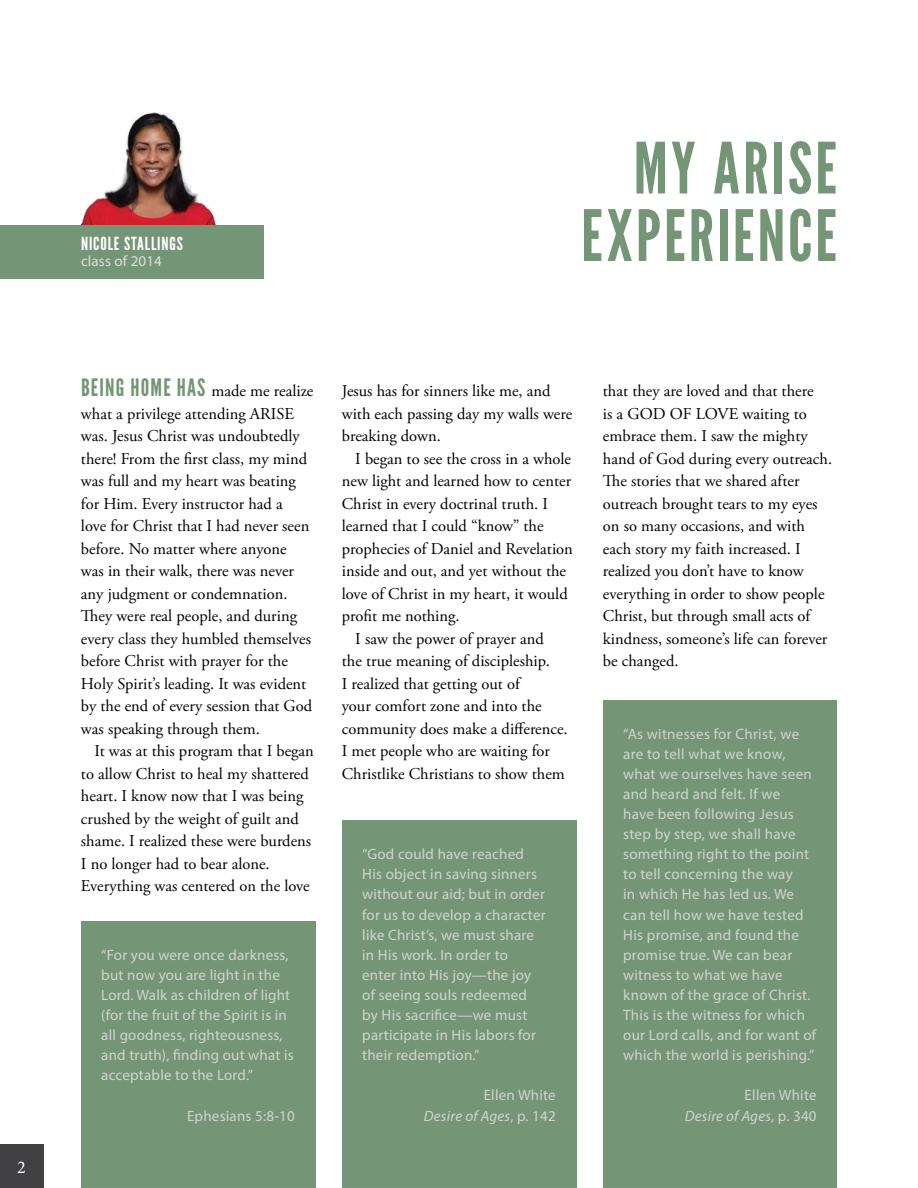
<style>
.page{position:relative;width:918px;height:1188px;background:#fff}
.page>*{position:absolute;margin:0;border:0;box-sizing:border-box;transform-origin:0 0}
.t1{font:70.5px "League Gothic";letter-spacing:.045em;color:#759577}
.t2{font:18px "League Gothic";letter-spacing:.05em;color:#fff}
.t3{font:18px "Minion Pro";color:#fff}
.t4{font:16.5px/22.5px "Adobe Garamond Pro";color:#000}
.t5{font:15px/20.1px "Myriad Pro";letter-spacing:.015em;color:#ccd6cb}
.t6{font:15px "Myriad Pro";letter-spacing:.01em;color:#dae1d9}
.s1{font-family:"League Gothic";font-size:24px;color:#759577}
.s2{font-style:italic}
</style>
<div class="page">
<div style="left:0;top:1145px;width:43px;height:43px;background:#414042"></div>
<div style="left:81px;top:921px;width:234px;height:267px;background:#759577"></div>
<div style="left:342px;top:821px;width:234px;height:367px;background:#759577"></div>
<div style="left:603px;top:700px;width:234px;height:488px;background:#759577"></div>
<img style="left:81px;top:113px;width:135px;height:112px">
<div style="left:0;top:225px;width:264px;height:54px;background:#759577"></div>
<p class="t3" style="left:17px;top:1155px;width:10px">2</p>
<p class="t2" style="left:81px;top:233px;width:104px">NICOLE STALLINGS</p>
<p class="t6" style="left:81px;top:252px;width:82px">class of 2014</p>
<h1 class="t1" style="left:634px;top:126px;width:205px">MY ARISE</h1>
<h1 class="t1" style="left:581px;top:194px;width:257px">EXPERIENCE</h1>
<p class="t4" style="left:81px;top:380px;width:234px"><span class="s1">BEING HOME HAS</span> made me realize what a privilege attending ARISE was. Jesus Christ was undoubtedly there! From the first class, my mind was full and my heart was beating for Him. Every instructor had a<br>love for Christ that I had never seen before. No matter where anyone was in their walk, there was never any judgment or condemnation.<br>They were real people, and during every class they humbled themselves before Christ with prayer for the<br>Holy Spirit’s leading. It was evident by the end of every session that God was speaking through them.</p>
<p class="t4" style="left:81px;top:740px;width:234px;text-indent:13px">It was at this program that I began to allow Christ to heal my shattered heart. I know now that I was being crushed by the weight of guilt and shame. I realized these were burdens I no longer had to bear alone.<br>Everything was centered on the love</p>
<p class="t5" style="left:101px;top:944px;width:194px">“For you were once darkness, but now you are light in the<br>Lord. Walk as children of light (for the fruit of the Spirit is in all goodness, righteousness, and truth), finding out what is acceptable to the Lord.”</p>
<p class="t5" style="left:187px;top:1105px;width:109px">Ephesians 5:8-10</p>
<p class="t4" style="left:342px;top:380px;width:232px">Jesus has for sinners like me, and with each passing day my walls were breaking down.</p>
<p class="t4" style="left:355px;top:448px;width:217px">I began to see the cross in a whole</p>
<p class="t4" style="left:342px;top:470px;width:231px">new light and learned how to center</p>
<p class="t4" style="left:342px;top:493px;width:208px">Christ in every doctrinal truth. I</p>
<p class="t4" style="left:342px;top:515px;width:203px">learned that I could “know” the</p>
<p class="t4" style="left:342px;top:538px;width:233px">prophecies of Daniel and Revelation</p>
<p class="t4" style="left:342px;top:560px;width:226px">inside and out, and yet without the</p>
<p class="t4" style="left:342px;top:583px;width:227px">love of Christ in my heart, it would</p>
<p class="t4" style="left:342px;top:605px;width:119px">profit me nothing.</p>
<p class="t4" style="left:355px;top:628px;width:190px">I saw the power of prayer and</p>
<p class="t4" style="left:342px;top:650px;width:210px">the true meaning of discipleship.</p>
<p class="t4" style="left:342px;top:673px;width:181px">I realized that getting out of</p>
<p class="t4" style="left:342px;top:695px;width:201px">your comfort zone and into the</p>
<p class="t4" style="left:342px;top:718px;width:227px">community does make a difference.</p>
<p class="t4" style="left:342px;top:740px;width:210px">I met people who are waiting for</p>
<p class="t4" style="left:342px;top:763px;width:225px">Christlike Christians to show them</p>
<p class="t5" style="left:362px;top:844px;width:185px">“God could have reached<br>His object in saving sinners without our aid; but in order for us to develop a character like Christ’s, we must share in His work. In order to enter into His joy—the joy of seeing souls redeemed by His sacrifice—we must participate in His labors for their redemption.”</p>
<p class="t5" style="left:424px;top:1085px;width:133px;text-align:right">Ellen White<br><span class="s2">Desire of Ages</span>, p. 142</p>
<p class="t4" style="left:603px;top:380px;width:231px">that they are loved and that there<br>is a GOD OF LOVE waiting to embrace them. I saw the mighty hand of God during every outreach.<br>The stories that we shared after outreach brought tears to my eyes on so many occasions, and with each story my faith increased. I realized you don’t have to know everything in order to show people<br>Christ, but through small acts of kindness, someone’s life can forever be changed.</p>
<p class="t5" style="left:623px;top:723px;width:195px">“As witnesses for Christ, we are to tell what we know, what we ourselves have seen and heard and felt. If we<br>have been following Jesus step by step, we shall have something right to the point to tell concerning the way<br>in which He has led us. We can tell how we have tested<br>His promise, and found the promise true. We can bear witness to what we have known of the grace of Christ.<br>This is the witness for which our Lord calls, and for want of which the world is perishing.”</p>
<p class="t5" style="left:685px;top:1085px;width:133px;text-align:right">Ellen White<br><span class="s2">Desire of Ages</span>, p. 340</p>
</div>
